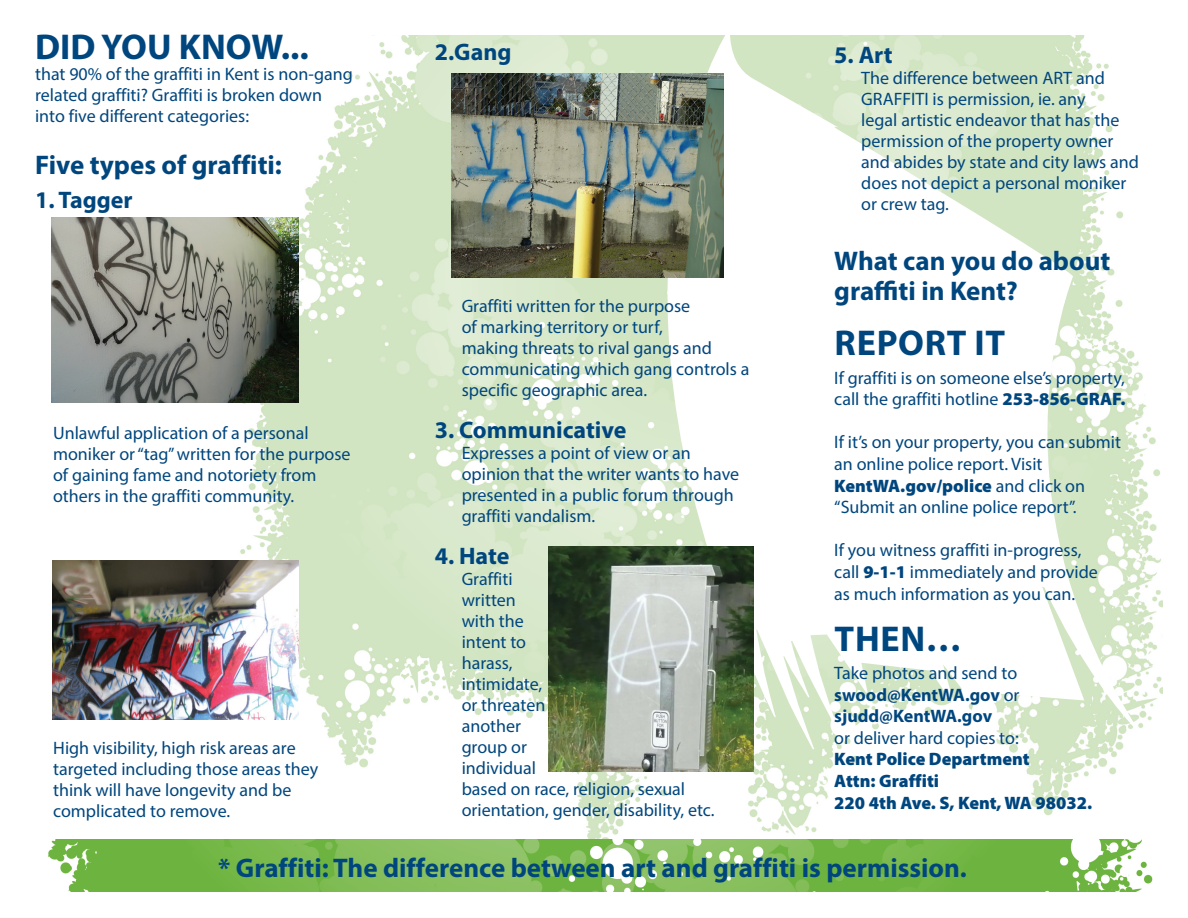
<style>
.page{position:relative;width:1188px;height:918px;background:#fff}
.page>*{position:absolute;margin:0;border:0;box-sizing:border-box;transform-origin:0 0}
.t1{font:700 36px "Myriad Pro";color:#00467e}
.t2{font:700 36px "Myriad Pro";letter-spacing:.02em;color:#00467e}
.t3{font:700 27px/30px "Myriad Pro";color:#00467e}
.t4{font:700 24px "Myriad Pro";color:#00467e}
.t5{font:18px/21px "Myriad Pro";color:#00467e}
.t6{font:900 18px/21.6px "Myriad Pro";color:#00467e}
.t7{font:700 18px/21.6px "Myriad Pro";color:#00467e;text-align:justify}
.s1{font-weight:900}
.s2{font-weight:400}
</style>
<div class="page">
<img style="left:213px;top:36px;width:949px;height:804px">
<img style="left:48px;top:840px;width:1105px;height:51px">
<svg style="left:668px;top:35px;width:470px;height:714px"></svg>
<img style="left:52px;top:218px;width:247px;height:185px">
<img style="left:53px;top:561px;width:245px;height:158px">
<img style="left:451px;top:73px;width:273px;height:204px">
<img style="left:549px;top:547px;width:204px;height:225px">
<h1 class="t1" style="left:35px;top:23px;width:275px">DID YOU KNOW...</h1>
<p class="t5" style="left:35px;top:63px;width:319px">that 90% of the graffiti in Kent is non-gang related graffiti? Graffiti is broken down into five different categories:</p>
<h2 class="t3" style="left:35px;top:149px;width:248px">Five types of graffiti:</h2>
<h3 class="t4" style="left:35px;top:185px;width:99px">1. Tagger</h3>
<h3 class="t4" style="left:435px;top:36px;width:78px">2.Gang</h3>
<h3 class="t4" style="left:834px;top:39px;width:60px">5. Art</h3>
<p class="t5" style="left:861px;top:67px;width:279px">The difference between ART and<br>GRAFFITI is permission, ie. any<br>legal artistic endeavor that has the permission of the property owner and abides by state and city laws and does not depict a personal moniker or crew tag.</p>
<h2 class="t3" style="left:834px;top:245px;width:278px">What can you do about graffiti in Kent?</h2>
<h1 class="t2" style="left:835px;top:320px;width:172px">REPORT IT</h1>
<p class="t5" style="left:834px;top:366px;width:293px;line-height:21.6px">If graffiti is on someone else’s property, call the graffiti hotline <span class="s1">253-856-GRAF.</span></p>
<p class="t5" style="left:834px;top:431px;width:288px;line-height:21.6px">If it’s on your property, you can submit an online police report. Visit <span class="s1">KentWA.gov/police</span> and click on “Submit an online police report”.</p>
<p class="t5" style="left:834px;top:539px;width:265px;line-height:21.6px">If you witness graffiti in-progress, call <span class="s1">9-1-1</span> immediately and provide as much information as you can.</p>
<h1 class="t2" style="left:835px;top:615px;width:129px">THEN…</h1>
<p class="t7" style="left:834px;top:661px;width:187px"><span class="s2">Take photos and send to </span>swood@KentWA.gov <span class="s2">or </span>sjudd@KentWA.gov</p>
<p class="t5" style="left:834px;top:727px;width:186px">or deliver hard copies to:</p>
<p class="t6" style="left:834px;top:748px;width:259px">Kent Police Department<br>Attn: Graffiti<br>220 4th Ave. S, Kent, WA 98032.</p>
<p class="t5" style="left:462px;top:295px;width:289px">Graffiti written for the purpose<br>of marking territory or turf,<br>making threats to rival gangs and communicating which gang controls a specific geographic area.</p>
<h3 class="t4" style="left:435px;top:414px;width:193px">3. Communicative</h3>
<p class="t5" style="left:462px;top:442px;width:279px">Expresses a point of view or an opinion that the writer wants to have presented in a public forum through graffiti vandalism.</p>
<h3 class="t4" style="left:435px;top:540px;width:76px">4. Hate</h3>
<p class="t5" style="left:462px;top:568px;width:254px">Graffiti<br>written<br>with the<br>intent to<br>harass,<br>intimidate,<br>or threaten<br>another<br>group or<br>individual<br>based on race, religion, sexual orientation, gender, disability, etc.</p>
<p class="t5" style="left:53px;top:422px;width:299px">Unlawful application of a personal moniker or “tag” written for the purpose of gaining fame and notoriety from others in the graffiti community.</p>
<p class="t5" style="left:53px;top:737px;width:267px">High visibility, high risk areas are targeted including those areas they think will have longevity and be complicated to remove.</p>
<h2 class="t3" style="left:218px;top:852px;width:750px">* Graffiti: The difference between art and graffiti is permission.</h2>
</div>
